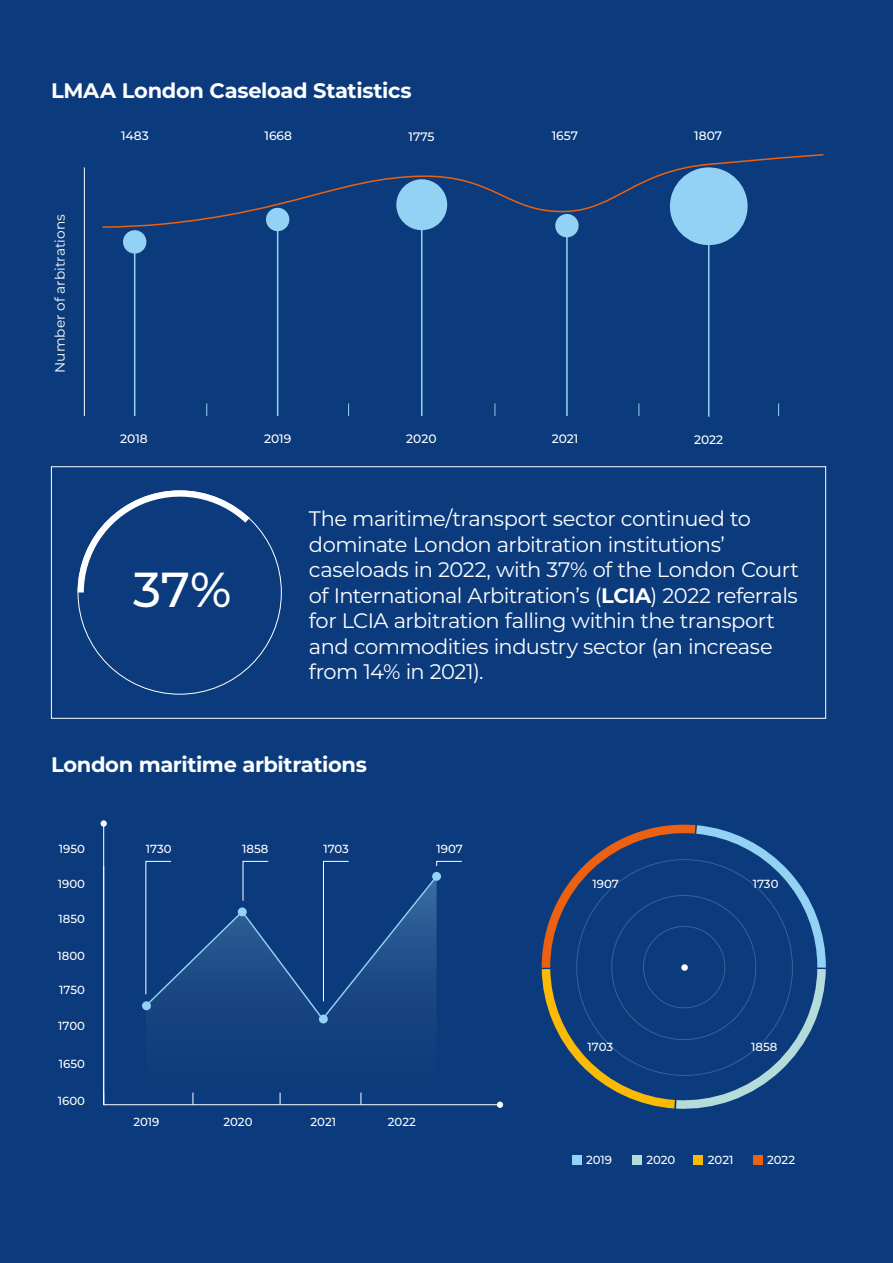
<style>
.page{position:relative;width:893px;height:1263px;background:#0b3b7c}
.page>*{position:absolute;margin:0;border:0;box-sizing:border-box;transform-origin:0 0}
.t1{font:500 49.05px "Montserrat";color:#fff}
.t2{font:21px/25.5px "Montserrat";letter-spacing:-.025em;color:#fff}
.t3{font:700 21px "Montserrat";letter-spacing:-.015em;color:#fff}
.t4{font:13.8px "Montserrat";color:#fff}
.t5{font:500 12.3px "Montserrat";color:#fff}
.t6{font:500 11.7px "Montserrat";color:#fff}
.s1{font-weight:700}
</style>
<div class="page">
<div style="left:51px;top:466px;width:775px;height:253px;border:1px solid #fff"></div>
<svg style="left:206px;top:403px;width:1px;height:13px"></svg>
<svg style="left:348px;top:403px;width:1px;height:13px"></svg>
<svg style="left:495px;top:403px;width:1px;height:13px"></svg>
<svg style="left:638px;top:403px;width:1px;height:13px"></svg>
<svg style="left:778px;top:403px;width:1px;height:13px"></svg>
<hr style="left:84px;top:167px;width:1px;height:249px;background:#fff">
<hr style="left:277px;top:221px;width:1px;height:195px;background:#93d2f4">
<hr style="left:566px;top:221px;width:2px;height:195px;background:#93d2f4">
<hr style="left:421px;top:193px;width:1px;height:223px;background:#93d2f4">
<hr style="left:708px;top:194px;width:1px;height:223px;background:#93d2f4">
<div style="left:670px;top:167px;width:78px;height:78px;background:#93d2f4;border-radius:50%"></div>
<hr style="left:134px;top:235px;width:1px;height:181px;background:#93d2f4">
<div style="left:123px;top:230px;width:23px;height:24px;background:#93d2f4;border-radius:50%"></div>
<div style="left:266px;top:208px;width:23px;height:23px;background:#93d2f4;border-radius:50%"></div>
<div style="left:555px;top:214px;width:24px;height:23px;background:#93d2f4;border-radius:50%"></div>
<svg style="left:102px;top:154px;width:721px;height:75px"></svg>
<svg style="left:78px;top:490px;width:171px;height:102px"></svg>
<svg style="left:146px;top:1105px;width:291px;height:1px"></svg>
<svg style="left:103px;top:827px;width:394px;height:278px"></svg>
<svg style="left:101px;top:820px;width:6px;height:7px"></svg>
<svg style="left:497px;top:1101px;width:6px;height:7px"></svg>
<svg style="left:193px;top:1092px;width:1px;height:13px"></svg>
<svg style="left:280px;top:1092px;width:1px;height:13px"></svg>
<svg style="left:361px;top:1092px;width:1px;height:13px"></svg>
<hr style="left:103px;top:866px;width:1px;height:239px;background:#fff">
<svg style="left:142px;top:1001px;width:9px;height:9px"></svg>
<div style="left:319px;top:1014px;width:9px;height:9px;background:#93d2f4;border-radius:50%"></div>
<svg style="left:144px;top:861px;width:319px;height:160px"></svg>
<div style="left:572px;top:1155px;width:9px;height:10px;background:#93d2f4"></div>
<div style="left:632px;top:1155px;width:10px;height:10px;background:#b3dcda"></div>
<div style="left:693px;top:1155px;width:10px;height:10px;background:#fbba06"></div>
<div style="left:753px;top:1155px;width:9px;height:10px;background:#eb6011"></div>
<svg style="left:542px;top:824px;width:284px;height:285px"></svg>
<p class="t3" style="left:51px;top:75px;width:362px">LMAA London Caseload Statistics</p>
<p class="t4" style="left:51px;top:373px;width:160px;rotate:-90deg">Number of arbitrations</p>
<p class="t5" style="left:121px;top:127px;width:29px">1483</p>
<p class="t5" style="left:264px;top:127px;width:29px">1668</p>
<p class="t5" style="left:409px;top:128px;width:27px">1775</p>
<p class="t5" style="left:552px;top:127px;width:28px">1657</p>
<p class="t5" style="left:694px;top:127px;width:29px">1807</p>
<p class="t5" style="left:120px;top:430px;width:29px">2018</p>
<p class="t5" style="left:264px;top:430px;width:29px">2019</p>
<p class="t5" style="left:406px;top:430px;width:32px">2020</p>
<p class="t5" style="left:552px;top:430px;width:28px">2021</p>
<p class="t5" style="left:694px;top:431px;width:31px">2022</p>
<h1 class="t1" style="left:133px;top:556px;width:100px">37%</h1>
<p class="t2" style="left:309px;top:505px;width:491px">The maritime/transport sector continued to dominate London arbitration institutions’ caseloads in 2022, with 37% of the London Court of International Arbitration’s (<span class="s1">LCIA</span>) 2022 referrals for LCIA arbitration falling within the transport and commodities industry sector (an increase from 14% in 2021).</p>
<p class="t3" style="left:51px;top:749px;width:317px">London maritime arbitrations</p>
<p class="t6" style="left:59px;top:840px;width:28px">1950</p>
<p class="t6" style="left:58px;top:875px;width:29px">1900</p>
<p class="t6" style="left:59px;top:910px;width:28px">1850</p>
<p class="t6" style="left:57px;top:948px;width:29px">1800</p>
<p class="t6" style="left:59px;top:982px;width:27px">1750</p>
<p class="t6" style="left:58px;top:1018px;width:28px">1700</p>
<p class="t6" style="left:59px;top:1056px;width:28px">1650</p>
<p class="t6" style="left:58px;top:1092px;width:29px">1600</p>
<p class="t6" style="left:146px;top:840px;width:27px">1730</p>
<p class="t6" style="left:242px;top:840px;width:28px">1858</p>
<p class="t6" style="left:323px;top:840px;width:27px">1703</p>
<p class="t6" style="left:437px;top:840px;width:28px">1907</p>
<p class="t6" style="left:133px;top:1114px;width:28px">2019</p>
<p class="t6" style="left:223px;top:1114px;width:31px">2020</p>
<p class="t6" style="left:311px;top:1114px;width:27px">2021</p>
<p class="t6" style="left:388px;top:1114px;width:30px">2022</p>
<p class="t6" style="left:593px;top:875px;width:28px">1907</p>
<p class="t6" style="left:753px;top:875px;width:27px">1730</p>
<p class="t6" style="left:588px;top:1039px;width:27px">1703</p>
<p class="t6" style="left:751px;top:1039px;width:28px">1858</p>
<p class="t6" style="left:586px;top:1151px;width:28px">2019</p>
<p class="t6" style="left:646px;top:1151px;width:31px">2020</p>
<p class="t6" style="left:708px;top:1151px;width:27px">2021</p>
<p class="t6" style="left:767px;top:1151px;width:30px">2022</p>
</div>
